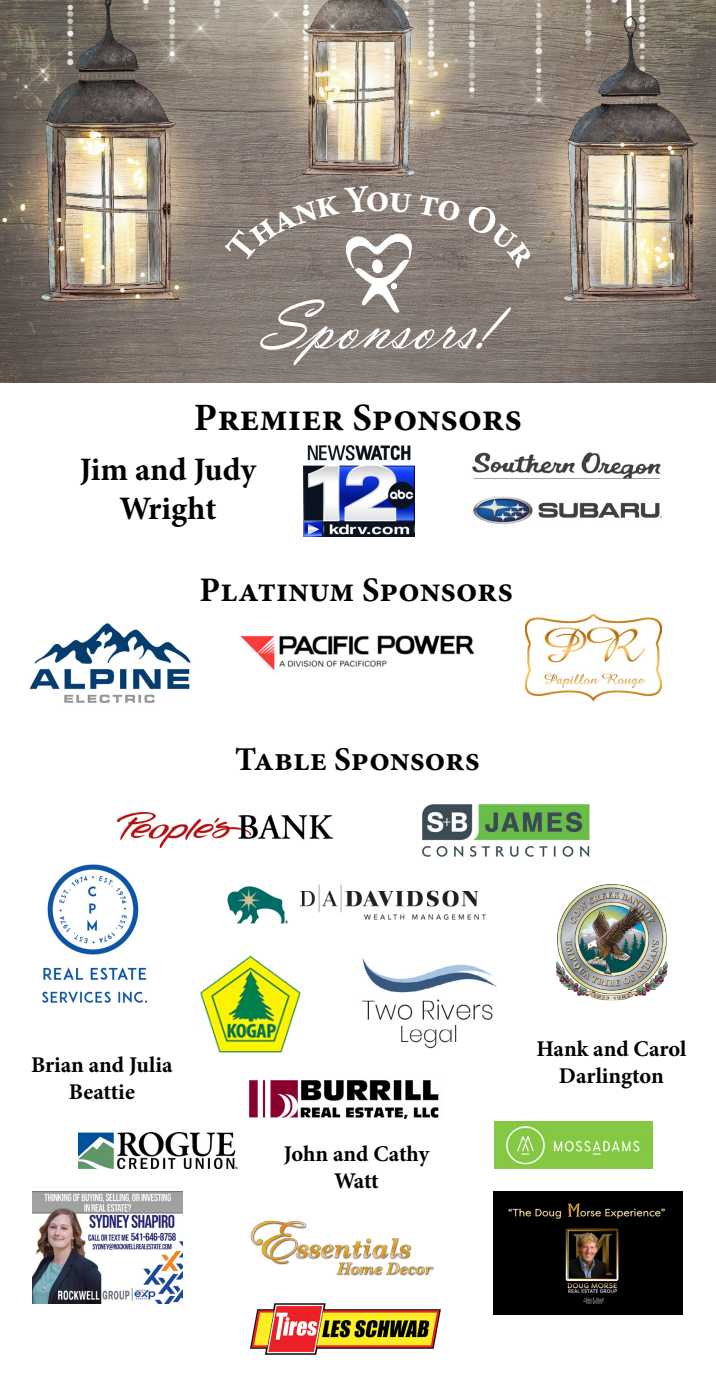
<style>
.page{position:relative;width:716px;height:1386px;background:#fff}
.page>*{position:absolute;margin:0;border:0;box-sizing:border-box;transform-origin:0 0}
.t1{font:71.75px "Vladimir Script";color:#fff}
.t2{font:700 38.68px "Minion Pro";color:#000}
.t3{font:700 38.5px "Minion Pro";color:#fff}
.t4{font:700 34.48px "Minion Pro";color:#000}
.t5{font:700 33.25px "Minion Pro";color:#000}
.t6{font:700 32.73px/39.2px "Minion Pro";letter-spacing:-.035em;color:#000;text-align:center}
.t7{font:700 22.4px/26.9px "Minion Pro";letter-spacing:-.015em;color:#000;text-align:center}
</style>
<div class="page">
<img style="left:79px;top:1132px;width:158px;height:36px">
<img style="left:494px;top:1121px;width:158px;height:47px">
<img style="left:362px;top:958px;width:135px;height:91px">
<img style="left:200px;top:955px;width:102px;height:97px">
<img style="left:42px;top:864px;width:104px;height:138px">
<img style="left:227px;top:884px;width:259px;height:40px">
<img style="left:251px;top:1304px;width:189px;height:50px">
<img style="left:118px;top:812px;width:214px;height:36px">
<img style="left:32px;top:1191px;width:150px;height:113px">
<img style="left:556px;top:884px;width:111px;height:116px">
<img style="left:422px;top:804px;width:168px;height:53px">
<img style="left:250px;top:1080px;width:189px;height:39px">
<img style="left:250px;top:1220px;width:184px;height:56px">
<img style="left:493px;top:1191px;width:189px;height:123px">
<img style="left:525px;top:614px;width:136px;height:88px">
<img style="left:240px;top:635px;width:235px;height:35px">
<img style="left:303px;top:446px;width:111px;height:90px">
<img style="left:472px;top:452px;width:190px;height:72px">
<img style="left:29px;top:623px;width:162px;height:80px">
<img style="left:0;top:0;width:716px;height:382px">
<svg style="left:224px;top:186px;width:309px;height:128px;background:#8c817b"></svg>
<h3 class="t3" style="left:365px;top:171px;width:26px">o</h3>
<h1 class="t1" style="left:260px;top:284px;width:234px">Sponsors!</h1>
<h2 class="t2" style="left:194px;top:390px;width:330px">Premier Sponsors</h2>
<h3 class="t6" style="left:80px;top:449px;width:178px">Jim and Judy<br>Wright</h3>
<h3 class="t4" style="left:199px;top:566px;width:315px">Platinum Sponsors</h3>
<h3 class="t5" style="left:235px;top:736px;width:246px">Table Sponsors</h3>
<p class="t7" style="left:31px;top:1051px;width:143px">Brian and Julia<br>Beattie</p>
<p class="t7" style="left:284px;top:1141px;width:147px">John and Cathy<br>Watt</p>
<p class="t7" style="left:536px;top:1035px;width:151px">Hank and Carol<br>Darlington</p>
</div>
